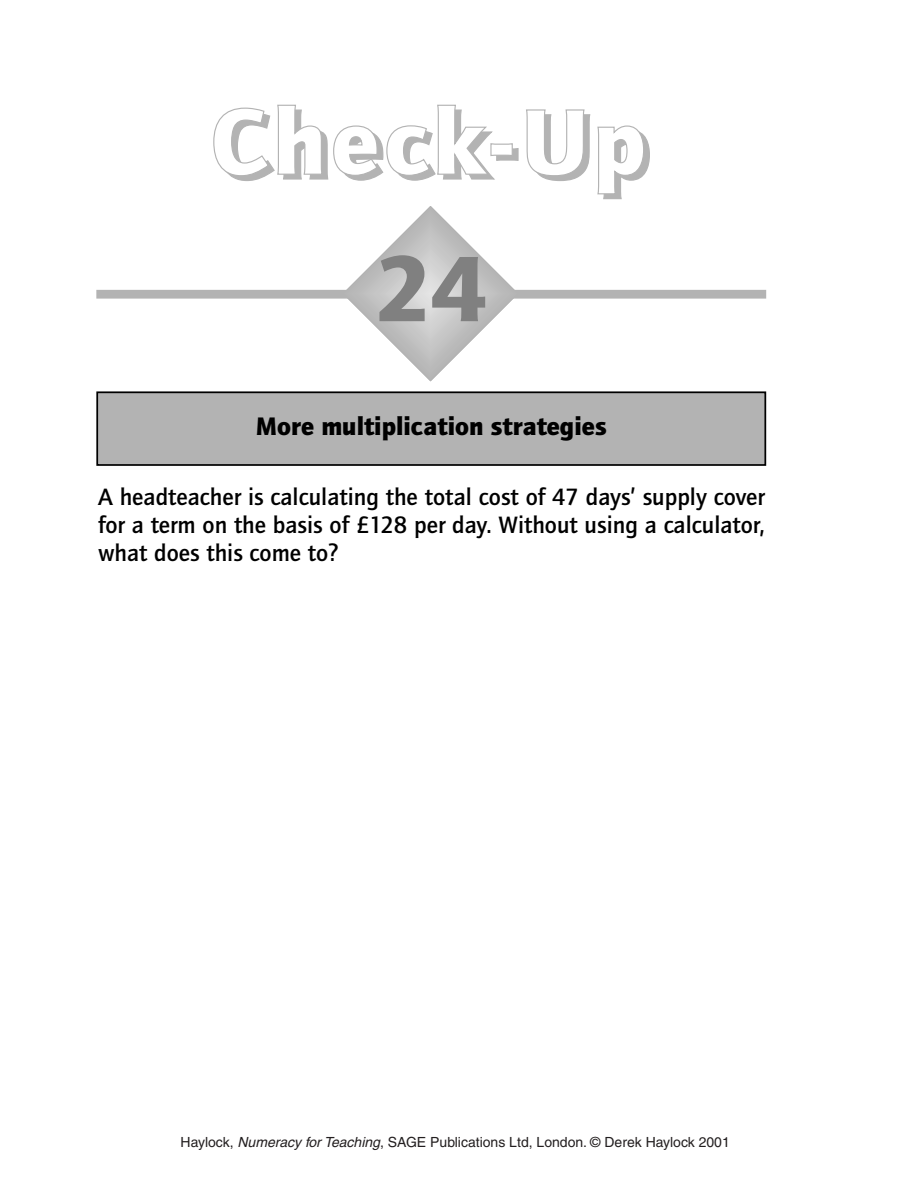
<style>
.page{position:relative;width:910px;height:1199px;background:#fff}
.page>*{position:absolute;margin:0;border:0;box-sizing:border-box;transform-origin:0 0}
.t1{font:900 96.25px "Quay Sans EF";letter-spacing:.06em;color:#fff}
.t2{font:900 96.25px "Quay Sans EF";color:#808080}
.t3{font:900 26.25px "Quay Sans EF";color:#000}
.t4{font:500 24.5px/28px "Quay Sans EF";color:#000;text-align:justify}
.t5{font:14px "Helvetica";color:#231f20}
.s1{font-style:italic}
</style>
<div class="page">
<svg style="left:96px;top:104px;width:671px;height:362px"></svg>
<h1 class="t1" style="left:211px;top:85px;width:436px">Check-Up</h1>
<h1 class="t2" style="left:375px;top:232px;width:114px">24</h1>
<p class="t3" style="left:256px;top:411px;width:352px">More multiplication strategies</p>
<p class="t4" style="left:98px;top:483px;width:668px">A headteacher is calculating the total cost of 47 days’ supply cover for a term on the basis of £128 per day. Without using a calculator, what does this come to?</p>
<p class="t5" style="left:181px;top:1134px;width:551px">Haylock, <span class="s1">Numeracy for Teaching</span>, SAGE Publications Ltd, London. © Derek Haylock 2001</p>
</div>
